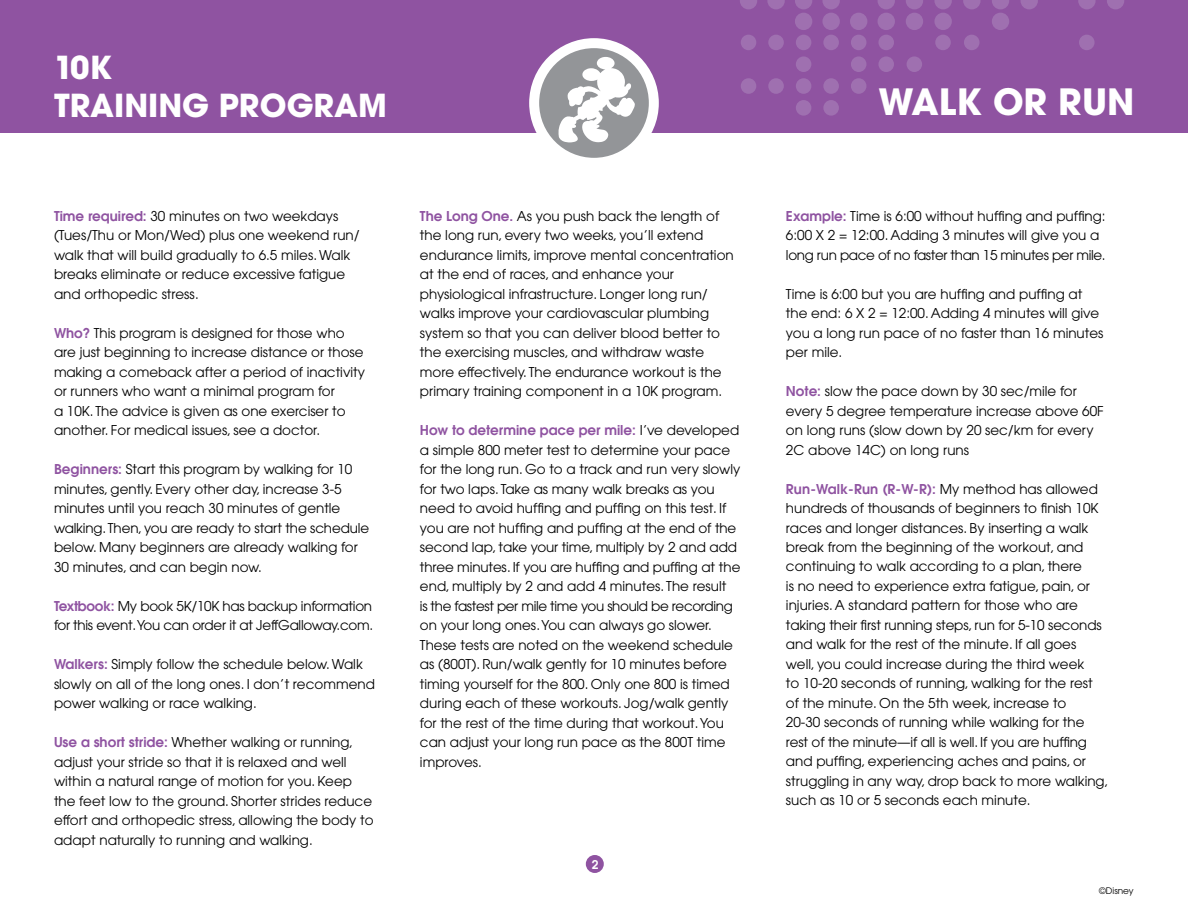
<style>
.page{position:relative;width:1188px;height:918px;background:#fff}
.page>*{position:absolute;margin:0;border:0;box-sizing:border-box;transform-origin:0 0}
.t1{font:700 36px "Avant Garde";color:#fff}
.t2{font:700 31.5px/37.8px "Avant Garde";color:#fff}
.t3{font:13.5px/19.5px "Avant Garde";color:#000}
.t4{font:13.5px/19.5px "Avant Garde";letter-spacing:-.02em;color:#000}
.t5{font:600 12px "Avant Garde";color:#fff}
.t6{font:9px "Avant Garde";color:#000}
.s1{font-weight:600;color:#8f53a1}
</style>
<div class="page">
<div style="left:0;top:0;width:1188px;height:133px;background:#8f53a1"></div>
<div style="left:586px;top:855px;width:18px;height:18px;background:#8f53a1;border-radius:50%"></div>
<svg style="left:529px;top:38px;width:130px;height:120px"></svg>
<svg style="left:878px;top:0;width:17px;height:9px"></svg>
<svg style="left:1107px;top:0;width:17px;height:9px"></svg>
<svg style="left:1078px;top:0;width:18px;height:9px"></svg>
<svg style="left:1021px;top:0;width:17px;height:9px"></svg>
<svg style="left:992px;top:0;width:17px;height:9px"></svg>
<svg style="left:963px;top:0;width:18px;height:9px"></svg>
<svg style="left:934px;top:0;width:18px;height:9px"></svg>
<svg style="left:906px;top:0;width:17px;height:9px"></svg>
<div style="left:851px;top:78px;width:15px;height:16px;background:#9f70b0;border-radius:50%"></div>
<svg style="left:822px;top:0;width:18px;height:9px"></svg>
<div style="left:823px;top:78px;width:16px;height:16px;background:#9f70b0;border-radius:50%"></div>
<svg style="left:795px;top:0;width:17px;height:9px"></svg>
<div style="left:796px;top:78px;width:15px;height:16px;background:#9f70b0;border-radius:50%"></div>
<svg style="left:767px;top:0;width:18px;height:9px"></svg>
<div style="left:768px;top:78px;width:16px;height:16px;background:#9f70b0;border-radius:50%"></div>
<svg style="left:740px;top:0;width:17px;height:9px"></svg>
<div style="left:741px;top:78px;width:15px;height:16px;background:#9f70b0;border-radius:50%"></div>
<div style="left:823px;top:100px;width:16px;height:16px;background:#9f70b0;border-radius:50%"></div>
<div style="left:796px;top:100px;width:15px;height:16px;background:#9f70b0;border-radius:50%"></div>
<div style="left:878px;top:35px;width:16px;height:15px;background:#9f70b0;border-radius:50%"></div>
<div style="left:1079px;top:35px;width:16px;height:15px;background:#9f70b0;border-radius:50%"></div>
<div style="left:964px;top:35px;width:16px;height:15px;background:#9f70b0;border-radius:50%"></div>
<div style="left:935px;top:35px;width:16px;height:15px;background:#9f70b0;border-radius:50%"></div>
<div style="left:851px;top:35px;width:15px;height:15px;background:#9f70b0;border-radius:50%"></div>
<div style="left:823px;top:35px;width:16px;height:15px;background:#9f70b0;border-radius:50%"></div>
<div style="left:796px;top:35px;width:15px;height:15px;background:#9f70b0;border-radius:50%"></div>
<div style="left:768px;top:35px;width:16px;height:15px;background:#9f70b0;border-radius:50%"></div>
<div style="left:741px;top:35px;width:15px;height:15px;background:#9f70b0;border-radius:50%"></div>
<div style="left:878px;top:56px;width:16px;height:16px;background:#9f70b0;border-radius:50%"></div>
<div style="left:907px;top:56px;width:15px;height:16px;background:#9f70b0;border-radius:50%"></div>
<div style="left:851px;top:56px;width:15px;height:16px;background:#9f70b0;border-radius:50%"></div>
<div style="left:796px;top:56px;width:15px;height:16px;background:#9f70b0;border-radius:50%"></div>
<div style="left:878px;top:13px;width:17px;height:17px;background:#9f70b0;border-radius:50%"></div>
<div style="left:992px;top:13px;width:17px;height:17px;background:#9f70b0;border-radius:50%"></div>
<div style="left:934px;top:13px;width:18px;height:17px;background:#9f70b0;border-radius:50%"></div>
<div style="left:906px;top:13px;width:17px;height:17px;background:#9f70b0;border-radius:50%"></div>
<div style="left:850px;top:13px;width:17px;height:17px;background:#9f70b0;border-radius:50%"></div>
<div style="left:822px;top:13px;width:18px;height:17px;background:#9f70b0;border-radius:50%"></div>
<div style="left:795px;top:13px;width:17px;height:17px;background:#9f70b0;border-radius:50%"></div>
<h2 class="t2" style="left:54px;top:48px;width:334px">10K<br>TRAINING PROGRAM</h2>
<p class="t3" style="left:54px;top:206px;width:307px"><span class="s1">Time required:</span> 30 minutes on two weekdays (Tues/Thu or Mon/Wed) plus one weekend run/ walk that will build gradually to 6.5 miles. Walk breaks eliminate or reduce excessive fatigue and orthopedic stress.</p>
<p class="t3" style="left:54px;top:323px;width:312px"><span class="s1">Who?</span> This program is designed for those who are just beginning to increase distance or those making a comeback after a period of inactivity or runners who want a minimal program for<br>a 10K. The advice is given as one exerciser to another. For medical issues, see a doctor.</p>
<p class="t3" style="left:54px;top:460px;width:317px"><span class="s1">Beginners:</span> Start this program by walking for 10 minutes, gently. Every other day, increase 3-5 minutes until you reach 30 minutes of gentle walking. Then, you are ready to start the schedule below. Many beginners are already walking for 30 minutes, and can begin now.</p>
<p class="t4" style="left:54px;top:596px;width:321px"><span class="s1">Textbook:</span> My book 5K/10K has backup information for this event. You can order it at JeffGalloway.com.</p>
<p class="t3" style="left:54px;top:655px;width:322px"><span class="s1">Walkers:</span> Simply follow the schedule below. Walk slowly on all of the long ones. I don’t recommend power walking or race walking.</p>
<p class="t3" style="left:54px;top:733px;width:321px"><span class="s1">Use a short stride:</span> Whether walking or running, adjust your stride so that it is relaxed and well within a natural range of motion for you. Keep the feet low to the ground. Shorter strides reduce effort and orthopedic stress, allowing the body to adapt naturally to running and walking.</p>
<p class="t3" style="left:420px;top:206px;width:315px"><span class="s1">The Long One.</span> As you push back the length of the long run, every two weeks, you’ll extend endurance limits, improve mental concentration at the end of races, and enhance your physiological infrastructure. Longer long run/ walks improve your cardiovascular plumbing system so that you can deliver blood better to the exercising muscles, and withdraw waste more effectively. The endurance workout is the primary training component in a 10K program.</p>
<p class="t3" style="left:420px;top:420px;width:322px"><span class="s1">How to determine pace per mile:</span> I’ve developed a simple 800 meter test to determine your pace for the long run. Go to a track and run very slowly for two laps. Take as many walk breaks as you need to avoid huffing and puffing on this test. If you are not huffing and puffing at the end of the second lap, take your time, multiply by 2 and add three minutes. If you are huffing and puffing at the end, multiply by 2 and add 4 minutes. The result<br>is the fastest per mile time you should be recording on your long ones. You can always go slower.<br>These tests are noted on the weekend schedule as (800T). Run/walk gently for 10 minutes before timing yourself for the 800. Only one 800 is timed during each of these workouts. Jog/walk gently for the rest of the time during that workout. You can adjust your long run pace as the 800T time improves.</p>
<p class="t5" style="left:592px;top:857px;width:8px">2</p>
<h1 class="t1" style="left:878px;top:79px;width:258px">WALK OR RUN</h1>
<p class="t3" style="left:786px;top:206px;width:321px"><span class="s1">Example:</span> Time is 6:00 without huffing and puffing:<br>6:00 X 2 = 12:00. Adding 3 minutes will give you a long run pace of no faster than 15 minutes per mile.</p>
<p class="t3" style="left:786px;top:284px;width:319px">Time is 6:00 but you are huffing and puffing at the end: 6 X 2 = 12:00. Adding 4 minutes will give you a long run pace of no faster than 16 minutes per mile.</p>
<p class="t3" style="left:786px;top:381px;width:319px"><span class="s1">Note:</span> slow the pace down by 30 sec/mile for every 5 degree temperature increase above 60F on long runs (slow down by 20 sec/km for every 2C above 14C) on long runs</p>
<p class="t3" style="left:786px;top:479px;width:324px"><span class="s1">Run-Walk-Run (R-W-R):</span> My method has allowed hundreds of thousands of beginners to finish 10K races and longer distances. By inserting a walk break from the beginning of the workout, and continuing to walk according to a plan, there<br>is no need to experience extra fatigue, pain, or injuries. A standard pattern for those who are taking their first running steps, run for 5-10 seconds and walk for the rest of the minute. If all goes well, you could increase during the third week<br>to 10-20 seconds of running, walking for the rest of the minute. On the 5th week, increase to<br>20-30 seconds of running while walking for the rest of the minute—if all is well. If you are huffing and puffing, experiencing aches and pains, or struggling in any way, drop back to more walking, such as 10 or 5 seconds each minute.</p>
<p class="t6" style="left:1099px;top:885px;width:36px">©Disney</p>
</div>
